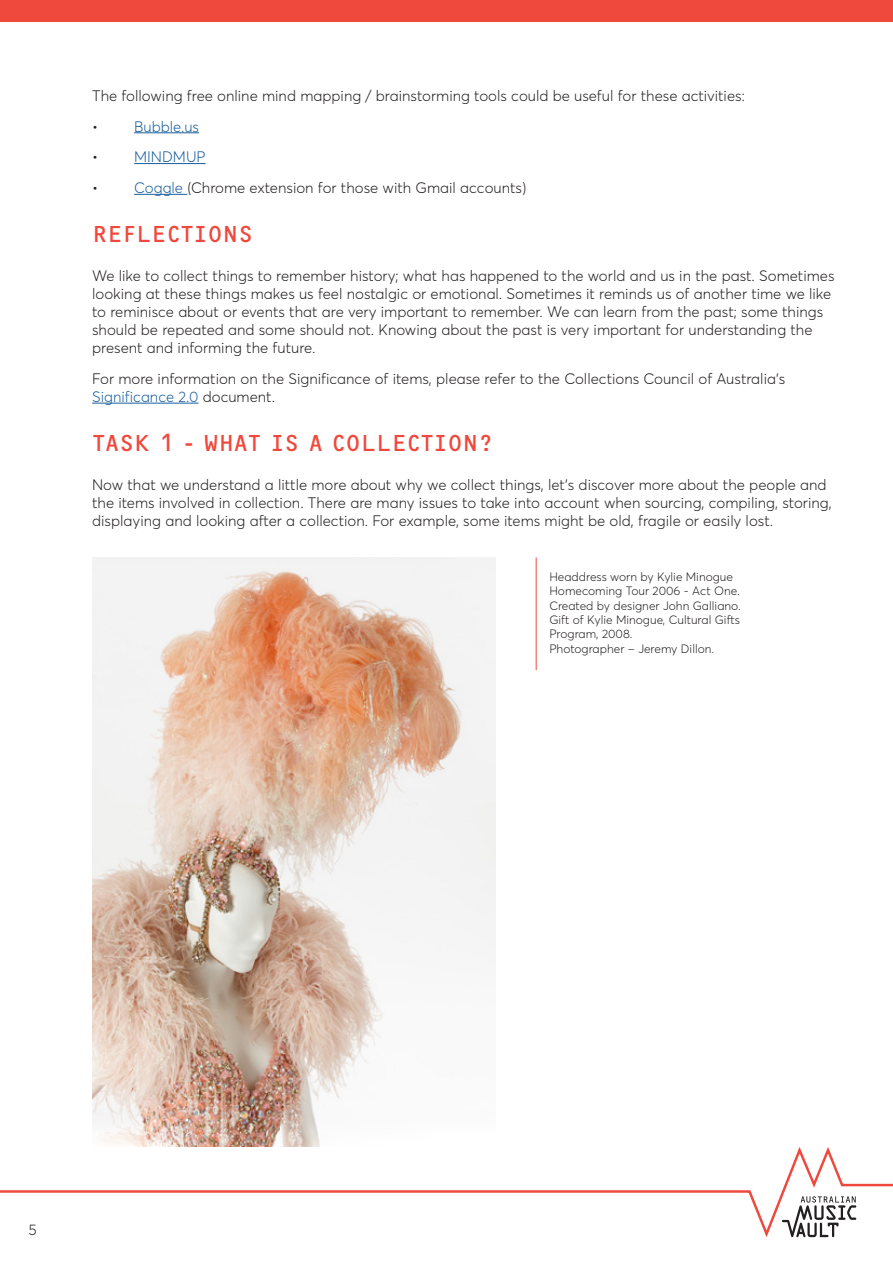
<style>
.page{position:relative;width:893px;height:1263px;background:#fff}
.page>*{position:absolute;margin:0;border:0;box-sizing:border-box;transform-origin:0 0}
.Heading{font:24px "OCRF";color:#ef483c}
.BODY{font:300 15px/18px "Averta Std";color:#231f20}
.t1{font:300 15px "Averta Std";color:#175d9e}
.BODY-2{font:300 12px/14.4px "Averta Std";color:#231f20}
.s1{color:#231f20}
.s2{color:#175d9e}
</style>
<div class="page">
<svg style="left:0;top:1147px;width:893px;height:91px"></svg>
<svg style="left:782px;top:1196px;width:74px;height:41px"></svg>
<div style="left:0;top:0;width:893px;height:21px;background:#ef483c"></div>
<hr style="left:134px;top:133px;width:65px;height:1px;background:#175d9e">
<hr style="left:134px;top:163px;width:72px;height:1px;background:#175d9e">
<hr style="left:134px;top:194px;width:53px;height:1px;background:#175d9e">
<hr style="left:92px;top:403px;width:107px;height:1px;background:#175d9e">
<hr style="left:536px;top:557px;width:1px;height:113px;background:#ef483c">
<img style="left:92px;top:557px;width:404px;height:590px">
<p class="BODY" style="left:92px;top:87px;width:654px">The following free online mind mapping / brainstorming tools could be useful for these activities:</p>
<p class="t1" style="left:92px;top:117px;width:108px"><span class="s1">•</span> Bubble.us</p>
<p class="t1" style="left:92px;top:148px;width:115px"><span class="s1">•</span> MINDMUP</p>
<p class="BODY" style="left:92px;top:179px;width:436px">• <span class="s2">Coggle</span> (Chrome extension for those with Gmail accounts)</p>
<p class="Heading" style="left:92px;top:219px;width:163px">REFLECTIONS</p>
<p class="BODY" style="left:92px;top:267px;width:744px">We like to collect things to remember history; what has happened to the world and us in the past. Sometimes looking at these things makes us feel nostalgic or emotional. Sometimes it reminds us of another time we like to reminisce about or events that are very important to remember. We can learn from the past; some things should be repeated and some should not. Knowing about the past is very important for understanding the present and informing the future.</p>
<p class="BODY" style="left:92px;top:370px;width:695px">For more information on the Significance of items, please refer to the Collections Council of Australia’s<br><span class="s2">Significance 2.0</span> document.</p>
<p class="Heading" style="left:92px;top:428px;width:401px">TASK 1 - WHAT IS A COLLECTION?</p>
<p class="BODY" style="left:92px;top:476px;width:741px">Now that we understand a little more about why we collect things, let’s discover more about the people and the items involved in collection. There are many issues to take into account when sourcing, compiling, storing, displaying and looking after a collection. For example, some items might be old, fragile or easily lost.</p>
<p class="BODY-2" style="left:549px;top:569px;width:193px">Headdress worn by Kylie Minogue<br>Homecoming Tour 2006 - Act One.<br>Created by designer John Galliano.<br>Gift of Kylie Minogue, Cultural Gifts<br>Program, 2008.<br>Photographer – Jeremy Dillon.</p>
<p class="BODY" style="left:28px;top:1221px;width:10px">5</p>
</div>
